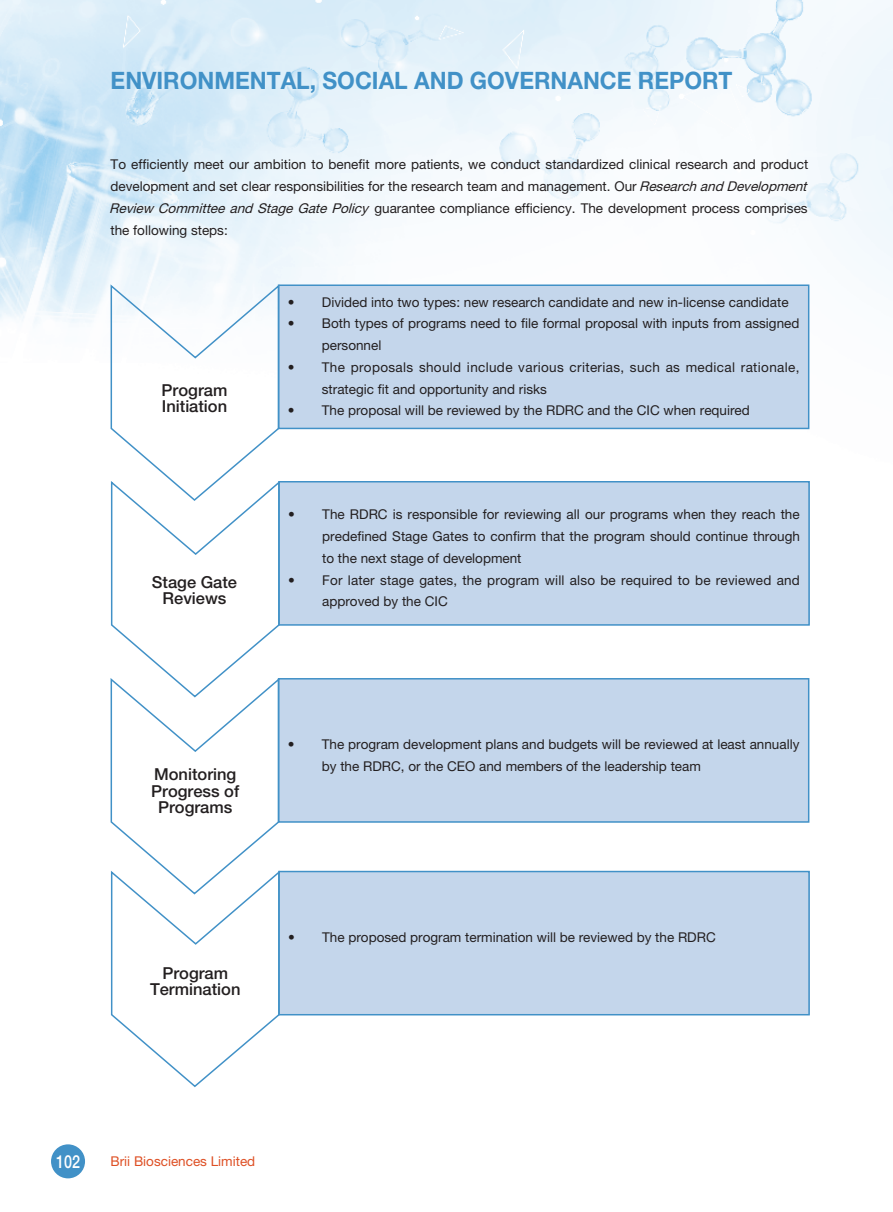
<style>
.page{position:relative;width:893px;height:1212px;background:#fff}
.page>*{position:absolute;margin:0;border:0;box-sizing:border-box;transform-origin:0 0}
.t1{font:700 24px "Helvetica Neue LT Std";color:#4191c7;scale:.95 1}
.t2{font:500 18px "Helvetica Neue LT Std";color:#fff;scale:.8 1}
.t3{font:500 16.5px/16.5px "Helvetica Neue LT Std";color:#231f20;text-align:center}
.t4{font:13.5px/21.8px "Helvetica Neue LT Std";color:#231f20}
.t5{font:13.5px/21.8px "Helvetica Neue LT Std";letter-spacing:.025em;color:#231f20}
.t6{font:13.5px "Helvetica Neue LT Std";color:#de5025}
.s1{font-style:italic}
</style>
<div class="page">
<img style="left:0;top:0;width:893px;height:1179px">
<div style="left:51px;top:1144px;width:34px;height:34px;background:#4191c7;border-radius:50%"></div>
<div style="left:279px;top:285px;width:530px;height:143px;background:#c4d6eb"></div>
<div style="left:278px;top:284px;width:531px;height:145px;border:2px solid #4191c7"></div>
<div style="left:279px;top:482px;width:530px;height:143px;background:#c4d6eb"></div>
<div style="left:278px;top:481px;width:532px;height:145px;border:2px solid #4191c7"></div>
<div style="left:279px;top:679px;width:530px;height:143px;background:#c4d6eb"></div>
<div style="left:278px;top:678px;width:531px;height:145px;border:2px solid #4191c7"></div>
<div style="left:279px;top:871px;width:530px;height:144px;background:#c4d6eb"></div>
<div style="left:278px;top:871px;width:532px;height:144px;border:2px solid #4191c7"></div>
<svg style="left:109px;top:283px;width:171px;height:805px"></svg>
<h1 class="t1" style="left:111px;top:66px;width:656px">ENVIRONMENTAL, SOCIAL AND GOVERNANCE REPORT</h1>
<p class="t4" style="left:109px;top:154px;width:703px">To efficiently meet our ambition to benefit more patients, we conduct standardized clinical research and product development and set clear responsibilities for the research team and management. Our <span class="s1">Researchand Development Review Committeeand StageGatePolicy</span> guarantee compliance efficiency. The development process comprises the following steps:</p>
<p class="t3" style="left:162px;top:381px;width:67px;text-align:left">Program<br>Initiation</p>
<p class="t3" style="left:152px;top:573px;width:87px">Stage Gate<br>Reviews</p>
<p class="t4" style="left:288px;top:291px;width:502px">• Divided into two types: new research candidate and new in-license candidate</p>
<p class="t4" style="left:322px;top:312px;width:479px;text-indent:-34px">• Both types of programs need to file formal proposal with inputs from assigned personnel</p>
<p class="t5" style="left:322px;top:356px;width:479px;text-indent:-34px">• The proposals should include various criterias, such as medical rationale, strategic fit and opportunity and risks</p>
<p class="t4" style="left:288px;top:399px;width:464px">• The proposal will be reviewed by the RDRC and the CIC when required</p>
<p class="t4" style="left:322px;top:503px;width:479px;text-align:justify;text-indent:-34px">• The RDRC is responsible for reviewing all our programs when they reach the predefined Stage Gates to confirm that the program should continue through to the next stage of development</p>
<p class="t4" style="left:322px;top:569px;width:479px;text-indent:-34px">• For later stage gates, the program will also be required to be reviewed and approved by the CIC</p>
<p class="t3" style="left:151px;top:766px;width:90px">Monitoring<br>Progress of<br>Programs</p>
<p class="t3" style="left:150px;top:964px;width:92px">Program<br>Termination</p>
<p class="t4" style="left:322px;top:733px;width:479px;text-indent:-34px">• The program development plans and budgets will be reviewed at least annually by the RDRC, or the CEO and members of the leadership team</p>
<p class="t4" style="left:288px;top:926px;width:429px">• The proposed program termination will be reviewed by the RDRC</p>
<h2 class="t2" style="left:56px;top:1151px;width:32px">102</h2>
<p class="t6" style="left:111px;top:1153px;width:146px">Brii Biosciences Limited</p>
</div>
